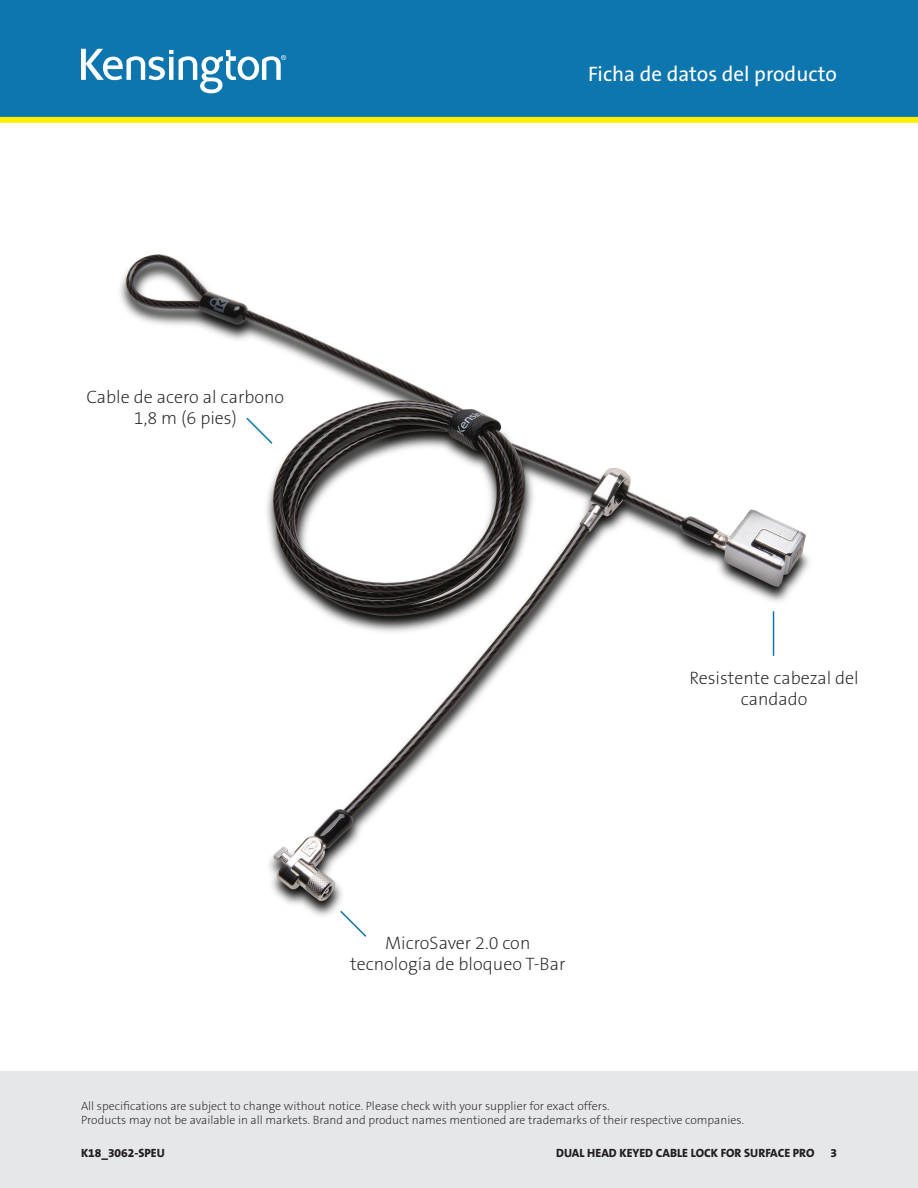
<style>
.page{position:relative;width:918px;height:1188px;background:#fff}
.page>*{position:absolute;margin:0;border:0;box-sizing:border-box;transform-origin:0 0}
.t1{font:21px "The Sans KENSINGTON5 Rg";color:#fff}
.Image_Body{font:18px/21px "The Sans KENSINGTON2 XL";color:#231f20;text-align:center}
.t2{font:12px/14.4px "The Sans KENSINGTON2 XL";color:#231f20}
.t3{font:12px "The Sans KENSINGTON8 XB";color:#231f20}
</style>
<div class="page">
<div style="left:0;top:1071px;width:918px;height:117px;background:#e6e7e9"></div>
<div style="left:0;top:0;width:918px;height:120px;background:#0e76ae"></div>
<svg style="left:81px;top:49px;width:205px;height:44px"></svg>
<div style="left:0;top:117px;width:918px;height:6px;background:#fcee01"></div>
<img style="left:120px;top:254px;width:690px;height:662px">
<hr style="left:773px;top:611px;width:1px;height:45px;background:#0e76ae">
<svg style="left:245px;top:416px;width:29px;height:29px"></svg>
<svg style="left:339px;top:909px;width:29px;height:28px"></svg>
<h1 class="t1" style="left:588px;top:63px;width:250px">Ficha de datos del producto</h1>
<p class="Image_Body" style="left:86px;top:387px;width:199px">Cable de acero al carbono<br>1,8 m (6 pies)</p>
<p class="Image_Body" style="left:350px;top:933px;width:217px">MicroSaver 2.0 con tecnología de bloqueo T-Bar</p>
<p class="Image_Body" style="left:690px;top:668px;width:171px">Resistente cabezal del candado</p>
<p class="t2" style="left:81px;top:1099px;width:665px">All specifications are subject to change without notice. Please check with your supplier for exact offers.<br>Products may not be available in all markets. Brand and product names mentioned are trademarks of their respective companies.</p>
<p class="t3" style="left:81px;top:1146px;width:85px">K18_3062-SPEU</p>
<p class="t3" style="left:556px;top:1146px;width:260px">DUAL HEAD KEYED CABLE LOCK FOR SURFACE PRO</p>
<p class="t3" style="left:830px;top:1146px;width:8px">3</p>
</div>
